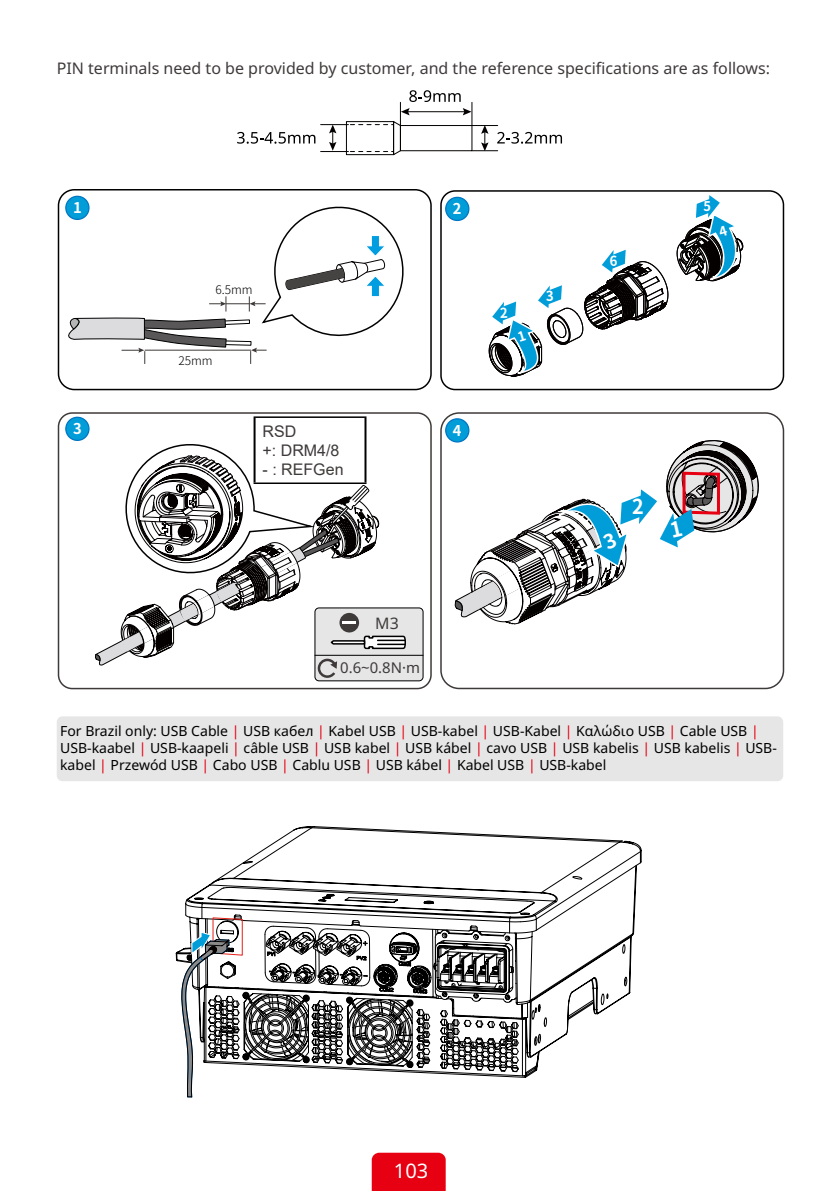
<style>
.page{position:relative;width:840px;height:1191px;background:#fff}
.page>*{position:absolute;margin:0;border:0;box-sizing:border-box;transform-origin:0 0}
.t1{font:700 20.6px "Source Han Sans CN";color:#fff;scale:.96 1}
.t2{font:20px "Noto Sans";color:#fff}
.t3{font:16px "Noto Sans";color:#3e3a39}
.t4{font:16px/19.2px "Arial";color:#3e3a39}
.t5{font:15.8px "Noto Sans";color:#3e3a39}
.t6{font:14.8px "Noto Sans";color:#3e3a39}
.t7{font:700 14.8px "Source Han Sans CN";color:#fff}
.t8{font:14px/16.8px "Noto Sans";color:#000}
.t9{font:700 13.4px "Source Han Sans CN";color:#fff;scale:.96 1}
.t10{font:300 12px "Source Han Sans CN";color:#000}
.s1{color:#e60012}
</style>
<div class="page">
<div style="left:371px;top:1152px;width:74px;height:39px;background:#e60012"></div>
<div style="left:57px;top:716px;width:725px;height:65px;background:#e6e6e6;border-radius:6px"></div>
<div style="left:58px;top:189px;width:373px;height:201px;border:2px solid #000;border-radius:16px"></div>
<svg style="left:66px;top:196px;width:23px;height:23px"></svg>
<div style="left:65px;top:196px;width:24px;height:24px;border:1px solid #0075c2;border-radius:50%"></div>
<div style="left:440px;top:190px;width:343px;height:200px;border:2px solid #000;border-radius:14px"></div>
<div style="left:445px;top:197px;width:23px;height:23px;background:#009dd9;border-radius:50%"></div>
<div style="left:445px;top:197px;width:24px;height:24px;border:1px solid #0075c2;border-radius:50%"></div>
<svg style="left:62px;top:202px;width:342px;height:180px"></svg>
<div style="left:58px;top:412px;width:373px;height:277px;border:2px solid #3e3a39;border-radius:14px"></div>
<div style="left:66px;top:417px;width:23px;height:23px;background:#009dd9;border-radius:50%"></div>
<div style="left:65px;top:416px;width:25px;height:25px;border:1px solid #0075c2;border-radius:50%"></div>
<div style="left:315px;top:608px;width:108px;height:73px;background:#e6e6e6;border-radius:4px"></div>
<div style="left:314px;top:607px;width:109px;height:74px;border:1px solid #000;border-radius:4px"></div>
<hr style="left:315px;top:655px;width:108px;height:1px;background:#000">
<div style="left:440px;top:412px;width:343px;height:277px;border:2px solid #3e3a39;border-radius:18px"></div>
<div style="left:445px;top:419px;width:23px;height:23px;background:#009dd9;border-radius:50%"></div>
<div style="left:445px;top:418px;width:24px;height:24px;border:1px solid #0075c2;border-radius:50%"></div>
<svg style="left:95px;top:436px;width:311px;height:242px"></svg>
<hr style="left:253px;top:416px;width:113px;height:2px;background:#000">
<hr style="left:253px;top:482px;width:113px;height:2px;background:#000">
<hr style="left:253px;top:418px;width:2px;height:64px;background:#000">
<hr style="left:364px;top:418px;width:2px;height:64px;background:#000">
<svg style="left:190px;top:826px;width:451px;height:170px"></svg>
<svg style="left:608px;top:925px;width:19px;height:83px"></svg>
<svg style="left:215px;top:893px;width:393px;height:158px"></svg>
<svg style="left:175px;top:897px;width:366px;height:201px"></svg>
<svg style="left:237px;top:90px;width:324px;height:66px"></svg>
<svg style="left:488px;top:195px;width:254px;height:182px"></svg>
<svg style="left:453px;top:424px;width:306px;height:200px"></svg>
<p class="t3" style="left:57px;top:57px;width:714px">PIN terminals need to be provided by customer, and the reference specifications are as follows:</p>
<p class="t7" style="left:73px;top:199px;width:10px">1</p>
<p class="t9" style="left:703px;top:199px;width:10px">5</p>
<p class="t10" style="left:215px;top:282px;width:39px">6.5mm</p>
<p class="t10" style="left:178px;top:354px;width:36px">25mm</p>
<p class="t4" style="left:262px;top:421px;width:78px">RSD<br>+: DRM4/8</p>
<p class="t4" style="left:262px;top:460px;width:82px">- : REFGen</p>
<p class="t5" style="left:375px;top:611px;width:25px">M3</p>
<p class="t6" style="left:340px;top:657px;width:81px">0.6~0.8N·m</p>
<h1 class="t1" style="left:631px;top:495px;width:14px">2</h1>
<p class="t8" style="left:60px;top:723px;width:717px">For Brazil only: USB Cable <span class="s1">|</span> USB кабел <span class="s1">|</span> Kabel USB <span class="s1">|</span> USB-kabel <span class="s1">|</span> USB-Kabel <span class="s1">|</span> Καλώδιο USB <span class="s1">|</span> Cable USB <span class="s1">|<br></span>USB-kaabel <span class="s1">|</span> USB-kaapeli <span class="s1">|</span> câble USB <span class="s1">|</span> USB kabel <span class="s1">|</span> USB kábel <span class="s1">|</span> cavo USB <span class="s1">|</span> USB kabelis <span class="s1">|</span> USB kabelis <span class="s1">|</span> USB&shy;kabel <span class="s1">|</span> Przewód USB <span class="s1">|</span> Cabo USB <span class="s1">|</span> Cablu USB <span class="s1">|</span> USB kábel <span class="s1">|</span> Kabel USB <span class="s1">|</span> USB-kabel</p>
<h2 class="t2" style="left:393px;top:1156px;width:36px">103</h2>
</div>
